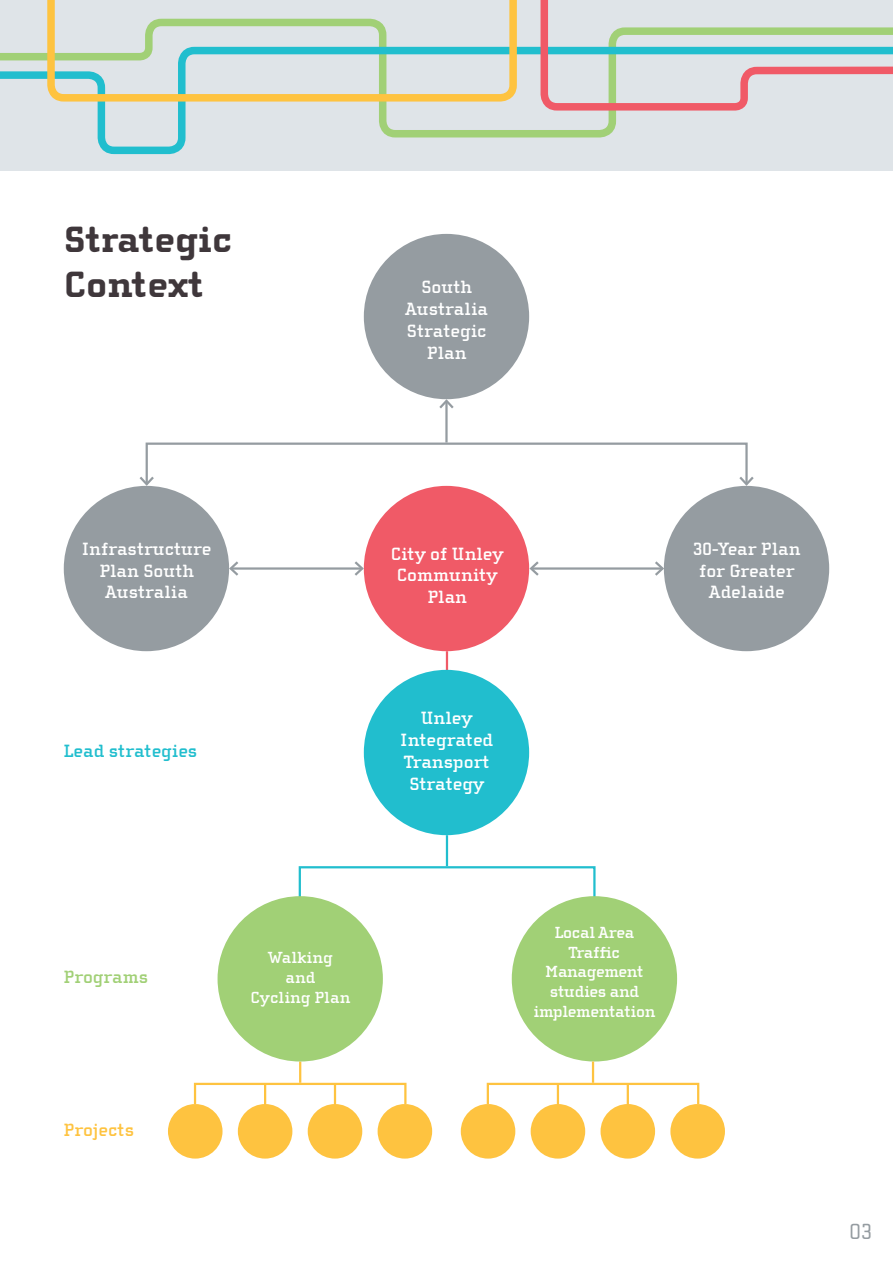
<style>
.page{position:relative;width:893px;height:1263px;background:#fff}
.page>*{position:absolute;margin:0;border:0;box-sizing:border-box;transform-origin:0 0}
.t1{font:800 37.5px/45px "Cholla Slab OT";color:#3f373b}
.t2{font:22.5px "Cholla Slab OT";color:#959ca1}
.t3{font:700 18.15px/21.9px "Cholla Slab OT";color:#fff;text-align:center}
.t4{font:700 18.15px "Cholla Slab OT";color:#21bece}
.t5{font:700 18.15px "Cholla Slab OT";color:#a1d076}
.t6{font:700 18.15px "Cholla Slab OT";color:#fec340}
.t7{font:700 16.5px/19.8px "Cholla Slab OT";letter-spacing:-.02em;color:#fff;text-align:center}
.t8{font:700 16.5px/19.8px "Cholla Slab OT";color:#fff;text-align:center}
</style>
<div class="page">
<div style="left:365px;top:235px;width:163px;height:163px;background:#959ca1;border-radius:50%"></div>
<div style="left:365px;top:487px;width:163px;height:163px;background:#f05a67;border-radius:50%"></div>
<div style="left:65px;top:487px;width:163px;height:163px;background:#959ca1;border-radius:50%"></div>
<div style="left:665px;top:487px;width:163px;height:163px;background:#959ca1;border-radius:50%"></div>
<div style="left:0;top:0;width:893px;height:170px;background:#dfe4e8"></div>
<svg style="left:0;top:46px;width:617px;height:109px"></svg>
<svg style="left:44px;top:0;width:477px;height:105px"></svg>
<svg style="left:537px;top:0;width:356px;height:114px"></svg>
<div style="left:146px;top:442px;width:602px;height:43px;border:2px solid #959ca1"></div>
<svg style="left:737px;top:474px;width:19px;height:13px"></svg>
<svg style="left:137px;top:474px;width:19px;height:13px"></svg>
<div style="left:299px;top:866px;width:297px;height:32px;border:2px solid #21bece"></div>
<div style="left:194px;top:1083px;width:212px;height:22px;border:2px solid #fec340"></div>
<hr style="left:445px;top:401px;width:3px;height:41px;background:#959ca1">
<svg style="left:437px;top:398px;width:19px;height:13px"></svg>
<hr style="left:446px;top:835px;width:2px;height:31px;background:#21bece">
<hr style="left:299px;top:1061px;width:2px;height:22px;background:#fec340">
<hr style="left:264px;top:1084px;width:2px;height:22px;background:#fec340">
<hr style="left:334px;top:1084px;width:2px;height:22px;background:#fec340">
<hr style="left:231px;top:567px;width:131px;height:3px;background:#959ca1">
<svg style="left:228px;top:559px;width:13px;height:19px"></svg>
<svg style="left:352px;top:559px;width:13px;height:19px"></svg>
<hr style="left:531px;top:567px;width:131px;height:3px;background:#959ca1">
<svg style="left:528px;top:559px;width:13px;height:19px"></svg>
<svg style="left:652px;top:559px;width:13px;height:19px"></svg>
<hr style="left:446px;top:651px;width:2px;height:20px;background:#f05a67">
<div style="left:513px;top:897px;width:163px;height:163px;background:#a1d076;border-radius:50%"></div>
<div style="left:219px;top:897px;width:163px;height:163px;background:#a1d076;border-radius:50%"></div>
<div style="left:168px;top:1104px;width:55px;height:54px;background:#fec340;border-radius:50%"></div>
<div style="left:238px;top:1104px;width:54px;height:54px;background:#fec340;border-radius:50%"></div>
<div style="left:308px;top:1104px;width:54px;height:54px;background:#fec340;border-radius:50%"></div>
<div style="left:378px;top:1104px;width:54px;height:54px;background:#fec340;border-radius:50%"></div>
<div style="left:487px;top:1083px;width:212px;height:22px;border:2px solid #fec340"></div>
<hr style="left:592px;top:1061px;width:2px;height:22px;background:#fec340">
<hr style="left:557px;top:1084px;width:2px;height:22px;background:#fec340">
<hr style="left:627px;top:1084px;width:2px;height:22px;background:#fec340">
<div style="left:461px;top:1104px;width:54px;height:54px;background:#fec340;border-radius:50%"></div>
<div style="left:531px;top:1104px;width:54px;height:54px;background:#fec340;border-radius:50%"></div>
<div style="left:600px;top:1104px;width:55px;height:54px;background:#fec340;border-radius:50%"></div>
<div style="left:670px;top:1104px;width:55px;height:54px;background:#fec340;border-radius:50%"></div>
<div style="left:365px;top:671px;width:163px;height:163px;background:#21bece;border-radius:50%"></div>
<h1 class="t1" style="left:64px;top:217px;width:170px">Strategic<br>Context</h1>
<p class="t3" style="left:405px;top:276px;width:84px">South<br>Australia<br>Strategic<br>Plan</p>
<p class="t3" style="left:82px;top:538px;width:131px">Infrastructure<br>Plan South<br>Australia</p>
<p class="t3" style="left:693px;top:538px;width:109px">30-Year Plan for Greater<br>Adelaide</p>
<p class="t3" style="left:391px;top:543px;width:114px">City of Unley<br>Community<br>Plan</p>
<p class="t4" style="left:64px;top:741px;width:135px">Lead strategies</p>
<p class="t3" style="left:400px;top:707px;width:94px">Unley<br>Integrated<br>Transport<br>Strategy</p>
<p class="t5" style="left:64px;top:967px;width:86px">Programs</p>
<p class="t6" style="left:64px;top:1120px;width:72px">Projects</p>
<p class="t8" style="left:251px;top:948px;width:101px">Walking<br>and<br>Cycling Plan</p>
<p class="t7" style="left:533px;top:923px;width:123px">Local Area<br>Traffic<br>Management studies and implementation</p>
<p class="t2" style="left:850px;top:1219px;width:24px">03</p>
</div>
